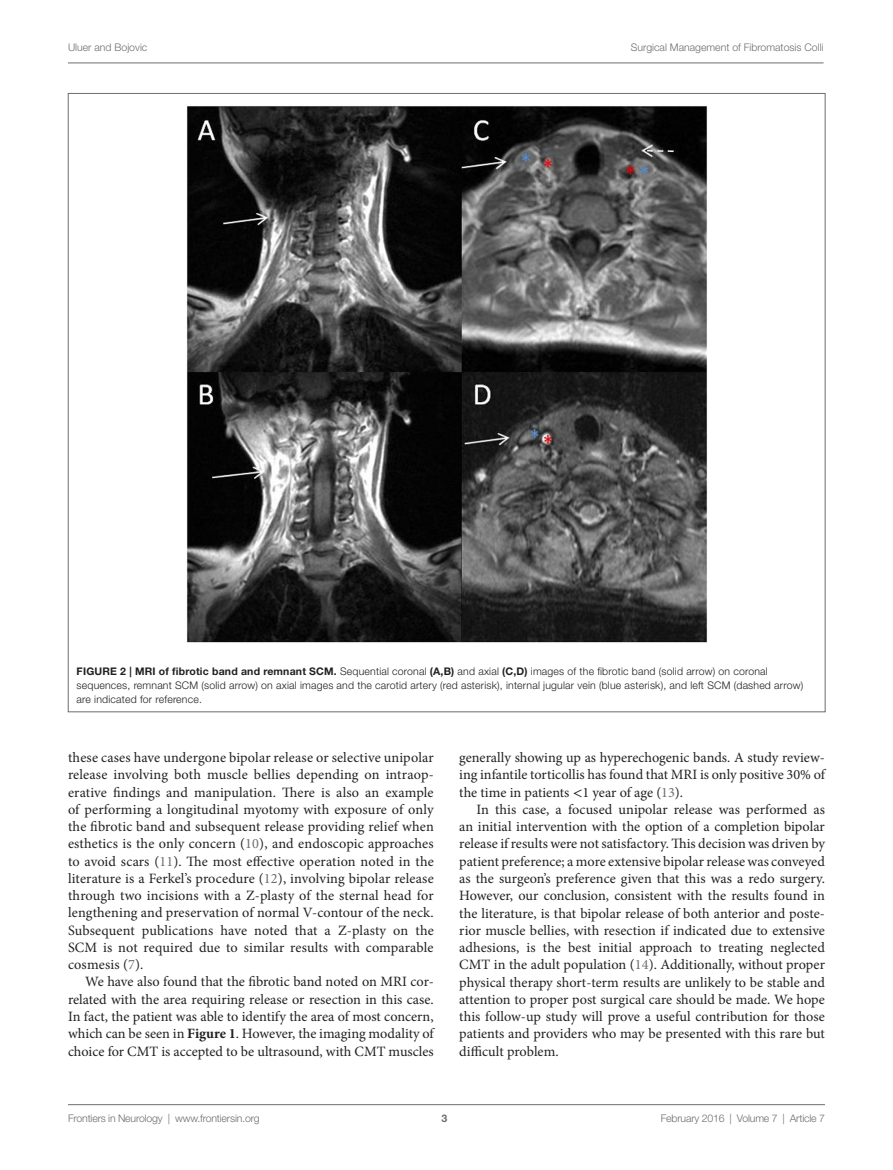
<style>
.page{position:relative;width:893px;height:1170px;background:#fff}
.page>*{position:absolute;margin:0;border:0;box-sizing:border-box;transform-origin:0 0}
.t1{font:14.25px/17.2px "Minion Pro";color:#231f20;text-align:justify}
.t2{font:300 10.5px/14.2px "Helvetica Neue LT Std";letter-spacing:.015em;color:#231f20}
.t3{font:300 10.5px "Helvetica Neue LT Std";letter-spacing:-.015em;color:#6c6d70}
.t4{font:700 10.5px "Helvetica Neue LT Std";color:#6c6d70}
.s1{font-weight:700}
.s2{color:#6c6d70}
.s3{font-family:"STIX General"}
</style>
<div class="page">
<img style="left:187px;top:106px;width:520px;height:537px">
<hr style="left:68px;top:1104px;width:757px;height:1px;background:#6c6d70">
<hr style="left:68px;top:63px;width:756px;height:1px;background:#6c6d70">
<p class="t3" style="left:68px;top:41px;width:81px">Uluer and Bojovic</p>
<p class="t3" style="left:631px;top:41px;width:194px">Surgical Management of Fibromatosis Colli</p>
<p class="t2" style="left:77px;top:663px;width:728px"><span class="s1">FIGURE 2 | MRI of fibrotic band and remnant SCM.</span> Sequential coronal <span class="s1">(A,B)</span> and axial <span class="s1">(C,D)</span> images of the fibrotic band (solid arrow) on coronal sequences, remnant SCM (solid arrow) on axial images and the carotid artery (red asterisk), internal jugular vein (blue asterisk), and left SCM (dashed arrow) are indicated for reference.</p>
<p class="t1" style="left:68px;top:748px;width:367px">these cases have undergone bipolar release or selective unipolar release involving both muscle bellies depending on intraop&shy;erative findings and manipulation. There is also an example of performing a longitudinal myotomy with exposure of only the fibrotic band and subsequent release providing relief when esthetics is the only concern (<span class="s2">10</span>), and endoscopic approaches to avoid scars (<span class="s2">11</span>). The most effective operation noted in the literature is a Ferkel’s procedure (<span class="s2">12</span>), involving bipolar release through two incisions with a Z-plasty of the sternal head for lengthening and preservation of normal V-contour of the neck.<br>Subsequent publications have noted that a Z-plasty on the SCM is not required due to similar results with comparable cosmesis (<span class="s2">7</span>).</p>
<p class="t1" style="left:68px;top:973px;width:367px;text-indent:17px">We have also found that the fibrotic band noted on MRI cor&shy;related with the area requiring release or resection in this case.<br>In fact, the patient was able to identify the area of most concern, which can be seen in <span class="s1">Figure 1</span>. However, the imaging modality of choice for CMT is accepted to be ultrasound, with CMT muscles</p>
<p class="t1" style="left:459px;top:749px;width:367px">generally showing up as hyperechogenic bands. A study review&shy;ing infantile torticollis has found that MRI is only positive 30% of the time in patients <span class="s3">&lt;</span>1 year of age (<span class="s2">13</span>).</p>
<p class="t1" style="left:459px;top:800px;width:367px;text-indent:17px">In this case, a focused unipolar release was performed as an initial intervention with the option of a completion bipolar release if results were not satisfactory. This decision was driven by patient preference; a more extensive bipolar release was conveyed as the surgeon’s preference given that this was a redo surgery.<br>However, our conclusion, consistent with the results found in the literature, is that bipolar release of both anterior and poste&shy;rior muscle bellies, with resection if indicated due to extensive adhesions, is the best initial approach to treating neglected CMT in the adult population (<span class="s2">14</span>). Additionally, without proper physical therapy short-term results are unlikely to be stable and attention to proper post surgical care should be made. We hope this follow-up study will prove a useful contribution for those patients and providers who may be presented with this rare but difficult problem.</p>
<p class="t3" style="left:68px;top:1111px;width:193px">Frontiers in Neurology | www.frontiersin.org</p>
<p class="t4" style="left:441px;top:1111px;width:7px">3</p>
<p class="t3" style="left:661px;top:1111px;width:166px">February 2016 | Volume 7 | Article 7</p>
</div>
